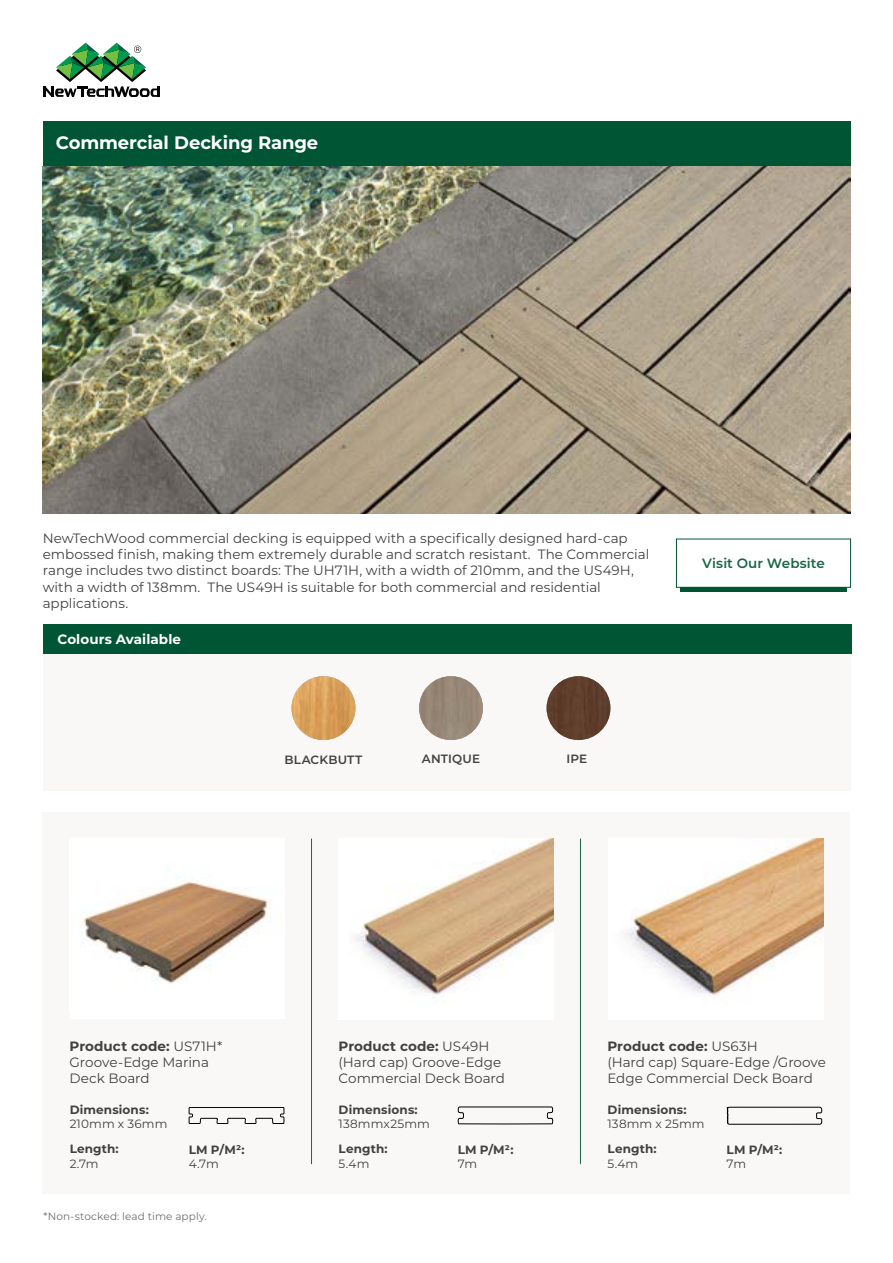
<style>
.page{position:relative;width:893px;height:1263px;background:#fff}
.page>*{position:absolute;margin:0;border:0;box-sizing:border-box;transform-origin:0 0}
.t1{font:700 18px "Montserrat";letter-spacing:-.005em;color:#fff}
.t2{font:13.5px/16.2px "Montserrat";color:#414042}
.t3{font:700 13.5px "Montserrat";letter-spacing:.005em;color:#fff}
.t4{font:600 13.5px "Montserrat";letter-spacing:.005em;color:#1a6648}
.t5{font:700 12px "Montserrat";letter-spacing:.01em;color:#414042}
.t6{font:12px "Montserrat";letter-spacing:.01em;color:#414042}
.t7{font:600 12px "Montserrat";letter-spacing:.015em;color:#414042}
.t8{font:10.5px "Montserrat";letter-spacing:.01em;color:#6d6e71}
.s1{font-weight:700}
</style>
<div class="page">
<div style="left:676px;top:539px;width:175px;height:49px;border:1px solid #005534"></div>
<hr style="left:680px;top:588px;width:167px;height:4px;background:#005534">
<div style="left:43px;top:122px;width:808px;height:44px;background:#005534"></div>
<svg style="left:43px;top:43px;width:117px;height:54px"></svg>
<img style="left:43px;top:166px;width:807px;height:347px">
<div style="left:43px;top:812px;width:807px;height:381px;background:#f9f8f6"></div>
<hr style="left:311px;top:839px;width:1px;height:325px;background:#1a6648">
<hr style="left:580px;top:839px;width:1px;height:325px;background:#1a6648">
<div style="left:43px;top:654px;width:808px;height:136px;background:#f9f8f6"></div>
<div style="left:43px;top:624px;width:808px;height:30px;background:#005534"></div>
<img style="left:419px;top:676px;width:64px;height:64px;border-radius:32px">
<div style="left:547px;top:676px;width:63px;height:64px;background:#5f3e2b;border-radius:32px"></div>
<img style="left:292px;top:676px;width:63px;height:64px;border-radius:32px">
<div style="left:70px;top:839px;width:214px;height:180px;background:#fff"></div>
<img style="left:81px;top:880px;width:190px;height:104px">
<img style="left:360px;top:839px;width:193px;height:156px">
<img style="left:630px;top:839px;width:194px;height:156px">
<svg style="left:458px;top:1106px;width:95px;height:18px"></svg>
<svg style="left:727px;top:1107px;width:95px;height:18px"></svg>
<svg style="left:189px;top:1107px;width:95px;height:17px"></svg>
<h1 class="t1" style="left:56px;top:130px;width:264px">Commercial Decking Range</h1>
<p class="t2" style="left:43px;top:530px;width:608px">NewTechWood commercial decking is equipped with a specifically designed hard-cap embossed finish, making them extremely durable and scratch resistant. The Commercial range includes two distinct boards: The UH71H, with a width of 210mm, and the US49H, with a width of 138mm. The US49H is suitable for both commercial and residential applications.</p>
<p class="t3" style="left:57px;top:630px;width:125px">Colours Available</p>
<p class="t7" style="left:285px;top:752px;width:79px">BLACKBUTT</p>
<p class="t7" style="left:422px;top:750px;width:60px">ANTIQUE</p>
<p class="t7" style="left:567px;top:750px;width:22px">IPE</p>
<p class="t4" style="left:702px;top:553px;width:124px">Visit Our Website</p>
<p class="t2" style="left:70px;top:1038px;width:154px"><span class="s1">Product code:</span> US71H*<br>Groove-Edge Marina<br>Deck Board</p>
<p class="t2" style="left:339px;top:1038px;width:168px"><span class="s1">Product code:</span> US49H (Hard cap) Groove-Edge<br>Commercial Deck Board</p>
<p class="t2" style="left:607px;top:1038px;width:220px"><span class="s1">Product code:</span> US63H<br>(Hard cap) Square-Edge /Groove<br>Edge Commercial Deck Board</p>
<p class="t5" style="left:70px;top:1101px;width:81px">Dimensions:</p>
<p class="t6" style="left:70px;top:1116px;width:99px">210mm x 36mm</p>
<p class="t5" style="left:339px;top:1101px;width:81px">Dimensions:</p>
<p class="t6" style="left:339px;top:1116px;width:93px">138mmx25mm</p>
<p class="t5" style="left:608px;top:1101px;width:81px">Dimensions:</p>
<p class="t6" style="left:608px;top:1116px;width:99px">138mm x 25mm</p>
<p class="t5" style="left:70px;top:1140px;width:51px">Length:</p>
<p class="t6" style="left:70px;top:1155px;width:30px">2.7m</p>
<p class="t5" style="left:189px;top:1141px;width:57px">LM P/M²:</p>
<p class="t6" style="left:189px;top:1155px;width:32px">4.7m</p>
<p class="t8" style="left:43px;top:1209px;width:165px">*Non-stocked: lead time apply.</p>
<p class="t5" style="left:339px;top:1140px;width:51px">Length:</p>
<p class="t6" style="left:339px;top:1155px;width:32px">5.4m</p>
<p class="t5" style="left:458px;top:1141px;width:57px">LM P/M²:</p>
<p class="t6" style="left:458px;top:1155px;width:21px">7m</p>
<p class="t5" style="left:608px;top:1140px;width:51px">Length:</p>
<p class="t6" style="left:608px;top:1155px;width:32px">5.4m</p>
<p class="t5" style="left:727px;top:1141px;width:57px">LM P/M²:</p>
<p class="t6" style="left:727px;top:1155px;width:21px">7m</p>
</div>
